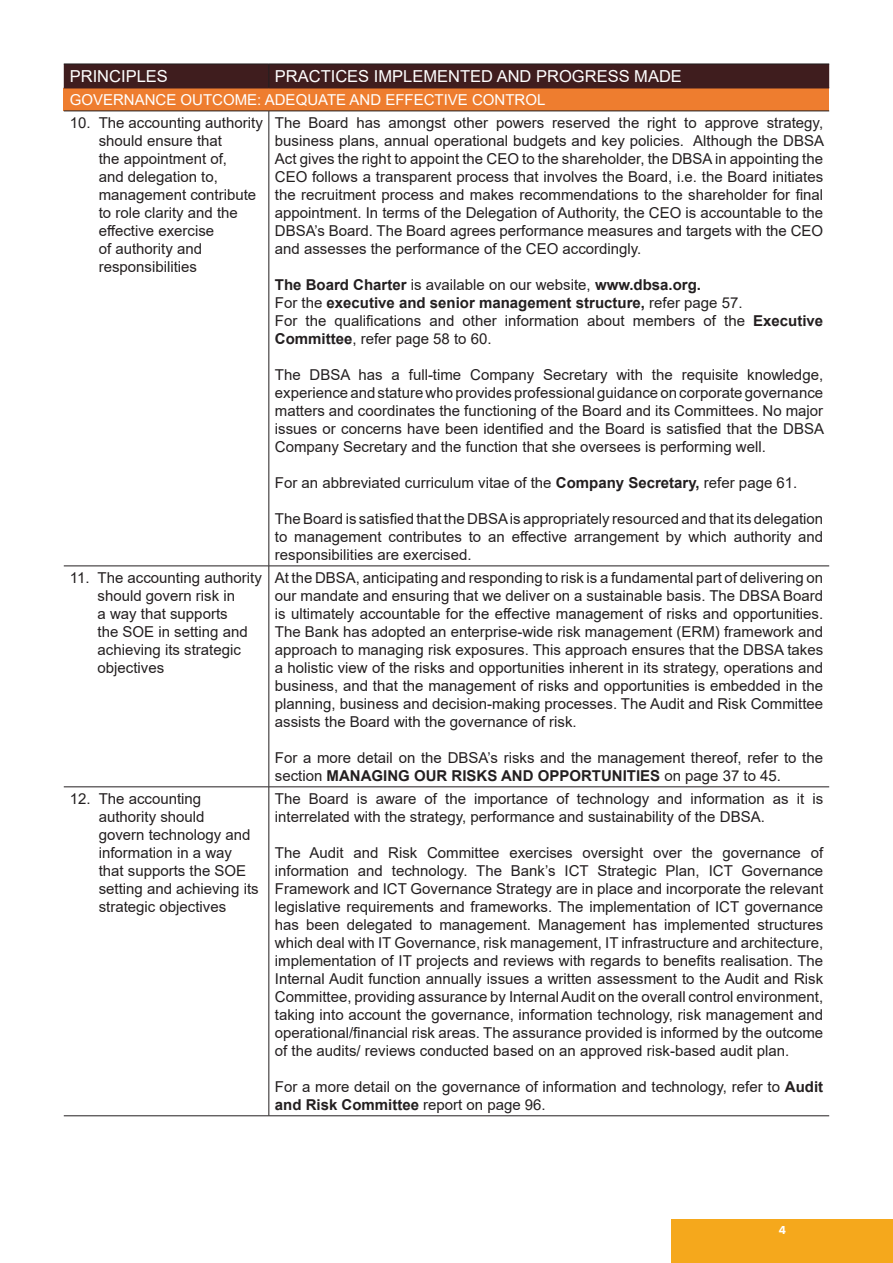
<style>
.page{position:relative;width:893px;height:1263px;background:#fff}
.page>*{position:absolute;margin:0;border:0;box-sizing:border-box;transform-origin:0 0}
.t1{font:16.5px "Arial";color:#fff}
.t2{font:15px/18px "Arial";color:#231f20}
.t3{font:15px "Arial";color:#fff}
.t4{font:700 12px "Proxima Nova";color:#fff}
.s1{font-weight:700}
</style>
<div class="page">
<div style="left:64px;top:88px;width:765px;height:23px;background:#ee7d2f"></div>
<div style="left:64px;top:64px;width:765px;height:24px;background:#3f1d1e"></div>
<hr style="left:64px;top:111px;width:205px;height:1px;background:#231f20">
<hr style="left:269px;top:111px;width:560px;height:1px;background:#231f20">
<hr style="left:64px;top:566px;width:205px;height:1px;background:#231f20">
<hr style="left:269px;top:566px;width:560px;height:1px;background:#231f20">
<hr style="left:64px;top:1115px;width:205px;height:1px;background:#231f20">
<hr style="left:269px;top:1115px;width:560px;height:1px;background:#231f20">
<hr style="left:64px;top:88px;width:205px;height:1px;background:#3f1d1e">
<hr style="left:269px;top:88px;width:560px;height:1px;background:#3f1d1e">
<hr style="left:269px;top:111px;width:1px;height:455px;background:#231f20">
<hr style="left:269px;top:566px;width:1px;height:221px;background:#231f20">
<hr style="left:64px;top:786px;width:205px;height:1px;background:#231f20">
<hr style="left:269px;top:786px;width:560px;height:1px;background:#231f20">
<hr style="left:269px;top:787px;width:1px;height:328px;background:#231f20">
<div style="left:672px;top:1219px;width:221px;height:44px;background:#f5a81c"></div>
<p class="t1" style="left:70px;top:65px;width:100px">PRINCIPLES</p>
<p class="t1" style="left:275px;top:65px;width:409px">PRACTICES IMPLEMENTED AND PROGRESS MADE</p>
<p class="t3" style="left:70px;top:89px;width:477px">GOVERNANCE OUTCOME: ADEQUATE AND EFFECTIVE CONTROL</p>
<p class="t2" style="left:99px;top:113px;width:166px;text-indent:-29px">10. The accounting authority should ensure that<br>the appointment of,<br>and delegation to, management contribute to role clarity and the effective exercise<br>of authority and responsibilities</p>
<p class="t2" style="left:275px;top:113px;width:551px;text-align:justify">The Board has amongst other powers reserved the right to approve strategy, business plans, annual operational budgets and key policies. Although the DBSA Act gives the right to appoint the CEO to the shareholder, the DBSA in appointing the CEO follows a transparent process that involves the Board, i.e. the Board initiates the recruitment process and makes recommendations to the shareholder for final appointment. In terms of the Delegation of Authority, the CEO is accountable to the DBSA’s Board. The Board agrees performance measures and targets with the CEO and assesses the performance of the CEO accordingly.</p>
<p class="t2" style="left:275px;top:275px;width:550px"><span class="s1">The Board Charter</span> is available on our website, <span class="s1">www.dbsa.org.<br></span>For the <span class="s1">executive and senior management structure,</span> refer page 57.<br>For the qualifications and other information about members of the <span class="s1">Executive Committee</span>, refer page 58 to 60.</p>
<p class="t2" style="left:275px;top:365px;width:551px;text-align:justify">The DBSA has a full-time Company Secretary with the requisite knowledge, experience and stature who provides professional guidance on corporate governance matters and coordinates the functioning of the Board and its Committees. No major issues or concerns have been identified and the Board is satisfied that the DBSA Company Secretary and the function that she oversees is performing well.</p>
<p class="t2" style="left:275px;top:473px;width:524px">For an abbreviated curriculum vitae of the <span class="s1">Company Secretary,</span> refer page 61.</p>
<p class="t2" style="left:275px;top:509px;width:550px;text-align:justify">The Board is satisfied that the DBSA is appropriately resourced and that its delegation to management contributes to an effective arrangement by which authority and responsibilities are exercised.</p>
<p class="t2" style="left:98px;top:568px;width:166px;text-indent:-28px">11. The accounting authority should govern risk in<br>a way that supports<br>the SOE in setting and achieving its strategic objectives</p>
<p class="t2" style="left:275px;top:568px;width:550px;text-align:justify">At the DBSA, anticipating and responding to risk is a fundamental part of delivering on our mandate and ensuring that we deliver on a sustainable basis. The DBSA Board is ultimately accountable for the effective management of risks and opportunities.<br>The Bank has adopted an enterprise-wide risk management (ERM) framework and approach to managing risk exposures. This approach ensures that the DBSA takes a holistic view of the risks and opportunities inherent in its strategy, operations and business, and that the management of risks and opportunities is embedded in the planning, business and decision-making processes. The Audit and Risk Committee assists the Board with the governance of risk.</p>
<p class="t2" style="left:275px;top:748px;width:550px">For a more detail on the DBSA’s risks and the management thereof, refer to the section <span class="s1">MANAGING OUR RISKS AND OPPORTUNITIES</span> on page 37 to 45.</p>
<p class="t2" style="left:99px;top:789px;width:162px;text-indent:-29px">12. The accounting authority should<br>govern technology and information in a way that supports the SOE setting and achieving its strategic objectives</p>
<p class="t2" style="left:275px;top:789px;width:550px">The Board is aware of the importance of technology and information as it is interrelated with the strategy, performance and sustainability of the DBSA.</p>
<p class="t2" style="left:275px;top:843px;width:550px;text-align:justify">The Audit and Risk Committee exercises oversight over the governance of information and technology. The Bank’s ICT Strategic Plan, ICT Governance Framework and ICT Governance Strategy are in place and incorporate the relevant legislative requirements and frameworks. The implementation of ICT governance has been delegated to management. Management has implemented structures which deal with IT Governance, risk management, IT infrastructure and architecture, implementation of IT projects and reviews with regards to benefits realisation. The Internal Audit function annually issues a written assessment to the Audit and Risk Committee, providing assurance by Internal Audit on the overall control environment, taking into account the governance, information technology, risk management and operational/financial risk areas. The assurance provided is informed by the outcome of the audits/ reviews conducted based on an approved risk-based audit plan.</p>
<p class="t2" style="left:275px;top:1077px;width:550px">For a more detail on the governance of information and technology, refer to <span class="s1">Audit and Risk Committee</span> report on page 96.</p>
<p class="t4" style="left:779px;top:1223px;width:9px">4</p>
</div>
